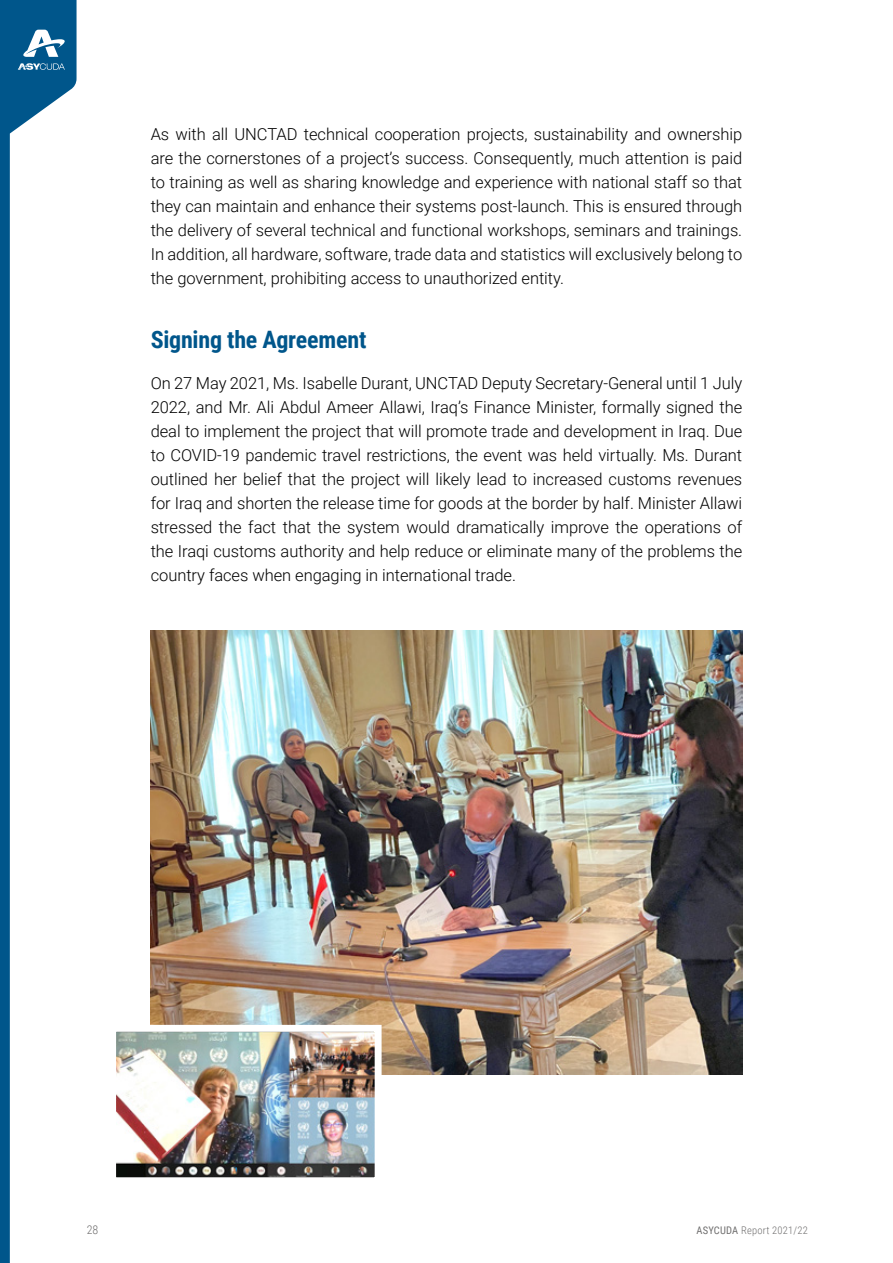
<style>
.page{position:relative;width:893px;height:1263px;background:#fff}
.page>*{position:absolute;margin:0;border:0;box-sizing:border-box;transform-origin:0 0}
.t1{font:700 24px "Roboto Condensed";letter-spacing:-.01em;color:#00568b}
.t2{font:300 16.5px/24px "Roboto";letter-spacing:-.005em;color:#000;text-align:justify}
.t3{font:300 12px "Roboto Condensed";color:#706f6f}
.t4{font:300 10.5px "Roboto Condensed";letter-spacing:.02em;color:#706f6f}
.s1{font-weight:400}
</style>
<div class="page">
<img style="left:151px;top:630px;width:591px;height:444px">
<img style="left:116px;top:1021px;width:269px;height:157px">
<svg style="left:0;top:0;width:77px;height:1263px"></svg>
<svg style="left:18px;top:30px;width:47px;height:40px"></svg>
<p class="t2" style="left:151px;top:121px;width:593px">As with all UNCTAD technical cooperation projects, sustainability and ownership are the cornerstones of a project’s success. Consequently, much attention is paid to training as well as sharing knowledge and experience with national staff so that they can maintain and enhance their systems post-launch. This is ensured through the delivery of several technical and functional workshops, seminars and trainings.<br>In addition, all hardware, software, trade data and statistics will exclusively belong to the government, prohibiting access to unauthorized entity.</p>
<h1 class="t1" style="left:151px;top:322px;width:217px">Signing the Agreement</h1>
<p class="t2" style="left:151px;top:370px;width:593px">On 27 May 2021, Ms. Isabelle Durant, UNCTAD Deputy Secretary-General until 1 July 2022, and Mr. Ali Abdul Ameer Allawi, Iraq’s Finance Minister, formally signed the deal to implement the project that will promote trade and development in Iraq. Due to COVID-19 pandemic travel restrictions, the event was held virtually. Ms. Durant outlined her belief that the project will likely lead to increased customs revenues for Iraq and shorten the release time for goods at the border by half. Minister Allawi stressed the fact that the system would dramatically improve the operations of the Iraqi customs authority and help reduce or eliminate many of the problems the country faces when engaging in international trade.</p>
<p class="t3" style="left:87px;top:1221px;width:13px">28</p>
<p class="t4" style="left:696px;top:1223px;width:113px"><span class="s1">ASYCUDA</span> Report 2021/22</p>
</div>
